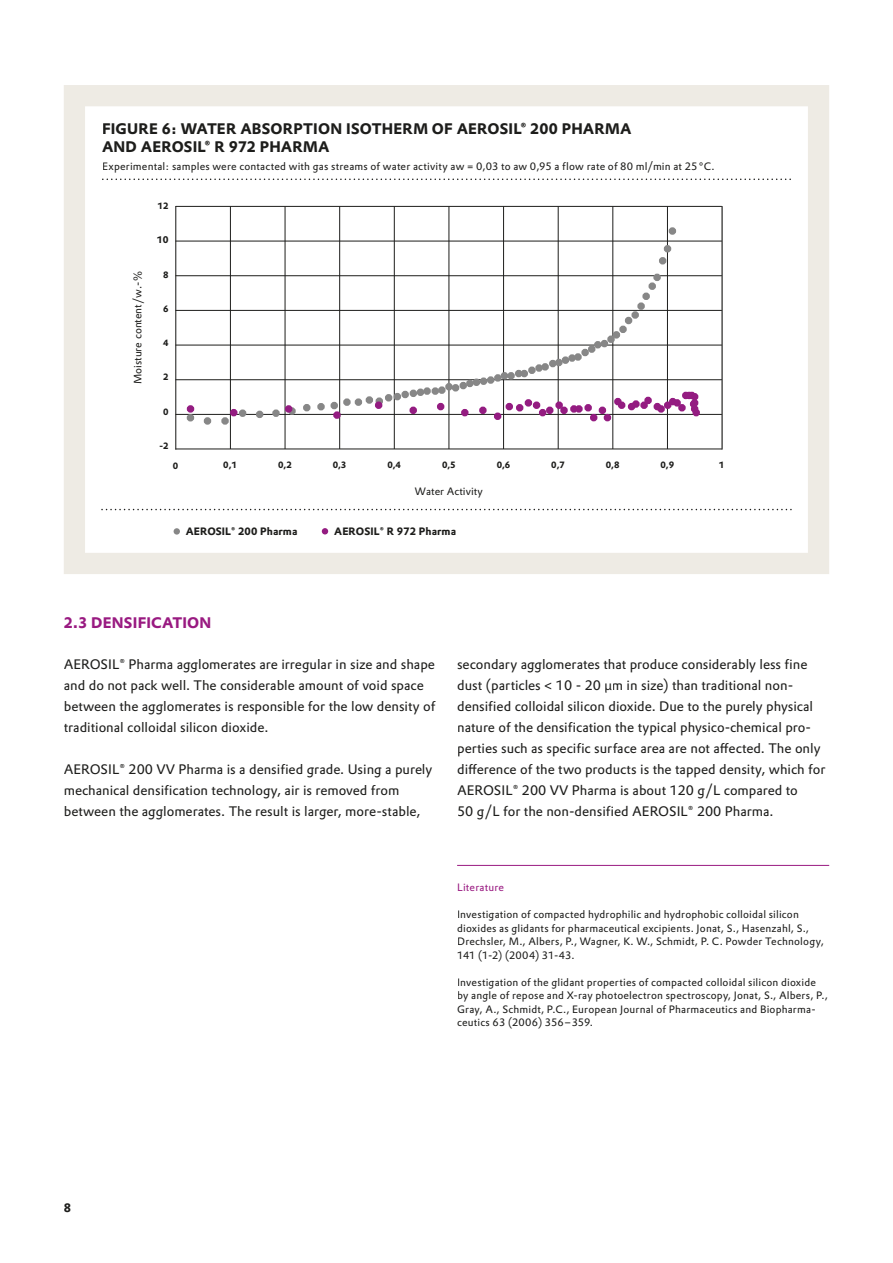
<style>
.page{position:relative;width:893px;height:1263px;background:#fff}
.page>*{position:absolute;margin:0;border:0;box-sizing:border-box;transform-origin:0 0}
.t1{font:700 15px/18px "Evonik Prokyon";letter-spacing:.01em;color:#1d1d1b}
.t2{font:700 15px "Evonik Prokyon";letter-spacing:.015em;color:#991a81}
.t3{font:13.5px/21px "Evonik Prokyon";color:#1d1d1b}
.t4{font:700 12px "Evonik Prokyon";color:#1d1d1b}
.t5{font:10.5px/13.5px "Evonik Prokyon";letter-spacing:.02em;color:#1d1d1b}
.t6{font:700 10.5px "Evonik Prokyon";letter-spacing:.005em;color:#1d1d1b}
.t7{font:10.5px "Evonik Prokyon";letter-spacing:.02em;color:#991a81}
.t8{font:700 9.6px "Evonik Prokyon";color:#1d1d1b}
.t9{font:700 9px "Evonik Prokyon";color:#1d1d1b}
.s1{font-family:"Myriad Pro"}
</style>
<div class="page">
<svg style="left:64px;top:85px;width:765px;height:489px"></svg>
<hr style="left:457px;top:865px;width:372px;height:1px;background:#991a81">
<div style="left:110px;top:191px;width:644px;height:356px;background:#fff"></div>
<hr style="left:176px;top:414px;width:546px;height:1px;background:#1d1d1b">
<hr style="left:176px;top:379px;width:546px;height:1px;background:#1d1d1b">
<hr style="left:176px;top:310px;width:546px;height:1px;background:#1d1d1b">
<hr style="left:176px;top:241px;width:546px;height:1px;background:#1d1d1b">
<hr style="left:176px;top:275px;width:546px;height:1px;background:#1d1d1b">
<hr style="left:176px;top:345px;width:546px;height:1px;background:#1d1d1b">
<hr style="left:176px;top:206px;width:546px;height:1px;background:#1d1d1b">
<hr style="left:503px;top:206px;width:1px;height:243px;background:#1d1d1b">
<hr style="left:667px;top:206px;width:1px;height:243px;background:#1d1d1b">
<hr style="left:721px;top:206px;width:2px;height:244px;background:#1d1d1b">
<hr style="left:339px;top:206px;width:1px;height:243px;background:#1d1d1b">
<hr style="left:285px;top:206px;width:1px;height:243px;background:#1d1d1b">
<hr style="left:230px;top:206px;width:1px;height:243px;background:#1d1d1b">
<hr style="left:394px;top:206px;width:1px;height:243px;background:#1d1d1b">
<hr style="left:558px;top:206px;width:1px;height:243px;background:#1d1d1b">
<hr style="left:448px;top:206px;width:1px;height:243px;background:#1d1d1b">
<hr style="left:612px;top:206px;width:1px;height:243px;background:#1d1d1b">
<hr style="left:175px;top:206px;width:1px;height:244px;background:#1d1d1b">
<hr style="left:176px;top:448px;width:546px;height:1px;background:#1d1d1b">
<div style="left:187px;top:414px;width:7px;height:7px;border:4px solid #878787;border-radius:50%"></div>
<div style="left:204px;top:417px;width:7px;height:8px;border:4px solid #878787;border-radius:50%"></div>
<div style="left:221px;top:417px;width:8px;height:8px;border:4px solid #878787;border-radius:50%"></div>
<div style="left:239px;top:409px;width:7px;height:8px;border:4px solid #878787;border-radius:50%"></div>
<div style="left:256px;top:411px;width:7px;height:7px;border:4px solid #878787;border-radius:50%"></div>
<div style="left:272px;top:409px;width:8px;height:8px;border:4px solid #878787;border-radius:50%"></div>
<div style="left:288px;top:407px;width:8px;height:8px;border:4px solid #878787;border-radius:50%"></div>
<div style="left:303px;top:404px;width:7px;height:7px;border:4px solid #878787;border-radius:50%"></div>
<div style="left:317px;top:403px;width:8px;height:7px;border:4px solid #878787;border-radius:50%"></div>
<div style="left:330px;top:402px;width:8px;height:7px;border:4px solid #878787;border-radius:50%"></div>
<div style="left:343px;top:398px;width:8px;height:8px;border:4px solid #878787;border-radius:50%"></div>
<div style="left:355px;top:398px;width:7px;height:8px;border:4px solid #878787;border-radius:50%"></div>
<div style="left:366px;top:396px;width:7px;height:8px;border:4px solid #878787;border-radius:50%"></div>
<div style="left:376px;top:397px;width:7px;height:8px;border:4px solid #878787;border-radius:50%"></div>
<div style="left:385px;top:394px;width:7px;height:7px;border:4px solid #878787;border-radius:50%"></div>
<div style="left:394px;top:393px;width:7px;height:7px;border:4px solid #878787;border-radius:50%"></div>
<div style="left:619px;top:326px;width:8px;height:7px;border:4px solid #878787;border-radius:50%"></div>
<div style="left:625px;top:317px;width:7px;height:7px;border:4px solid #878787;border-radius:50%"></div>
<svg style="left:627px;top:309px;width:16px;height:13px"></svg>
<div style="left:637px;top:302px;width:8px;height:8px;border:4px solid #878787;border-radius:50%"></div>
<div style="left:642px;top:293px;width:8px;height:7px;border:4px solid #878787;border-radius:50%"></div>
<div style="left:648px;top:282px;width:8px;height:8px;border:4px solid #878787;border-radius:50%"></div>
<div style="left:653px;top:274px;width:8px;height:7px;border:4px solid #878787;border-radius:50%"></div>
<div style="left:659px;top:257px;width:7px;height:7px;border:4px solid #878787;border-radius:50%"></div>
<div style="left:664px;top:245px;width:7px;height:7px;border:4px solid #878787;border-radius:50%"></div>
<div style="left:669px;top:227px;width:7px;height:8px;border:4px solid #878787;border-radius:50%"></div>
<div style="left:187px;top:405px;width:7px;height:8px;border:4px solid #941c81;border-radius:50%"></div>
<svg style="left:224px;top:411px;width:11px;height:11px"></svg>
<div style="left:230px;top:409px;width:7px;height:7px;border:4px solid #941c81;border-radius:50%"></div>
<div style="left:285px;top:405px;width:7px;height:8px;border:4px solid #941c81;border-radius:50%"></div>
<div style="left:333px;top:411px;width:8px;height:8px;border:4px solid #941c81;border-radius:50%"></div>
<div style="left:375px;top:401px;width:7px;height:8px;border:4px solid #941c81;border-radius:50%"></div>
<div style="left:494px;top:412px;width:7px;height:8px;border:4px solid #941c81;border-radius:50%"></div>
<div style="left:590px;top:414px;width:7px;height:7px;border:4px solid #941c81;border-radius:50%"></div>
<div style="left:604px;top:414px;width:7px;height:7px;border:4px solid #941c81;border-radius:50%"></div>
<svg style="left:396px;top:328px;width:228px;height:91px"></svg>
<div style="left:618px;top:401px;width:7px;height:8px;border:4px solid #941c81;border-radius:50%"></div>
<div style="left:628px;top:403px;width:7px;height:7px;border:4px solid #941c81;border-radius:50%"></div>
<svg style="left:630px;top:403px;width:4px;height:5px"></svg>
<div style="left:632px;top:400px;width:8px;height:8px;border:4px solid #941c81;border-radius:50%"></div>
<div style="left:640px;top:401px;width:8px;height:8px;border:4px solid #941c81;border-radius:50%"></div>
<svg style="left:643px;top:401px;width:6px;height:6px"></svg>
<div style="left:644px;top:397px;width:8px;height:7px;border:4px solid #941c81;border-radius:50%"></div>
<div style="left:654px;top:403px;width:7px;height:7px;border:4px solid #941c81;border-radius:50%"></div>
<div style="left:682px;top:392px;width:7px;height:7px;border:4px solid #941c81;border-radius:50%"></div>
<div style="left:685px;top:392px;width:8px;height:7px;border:4px solid #941c81;border-radius:50%"></div>
<div style="left:688px;top:392px;width:8px;height:7px;border:4px solid #941c81;border-radius:50%"></div>
<div style="left:691px;top:393px;width:7px;height:7px;border:4px solid #941c81;border-radius:50%"></div>
<svg style="left:656px;top:394px;width:42px;height:20px"></svg>
<div style="left:692px;top:409px;width:8px;height:7px;border:4px solid #941c81;border-radius:50%"></div>
<div style="left:174px;top:528px;width:6px;height:7px;background:#878787;border-radius:50%"></div>
<svg style="left:322px;top:528px;width:6px;height:6px"></svg>
<svg style="left:101px;top:509px;width:691px;height:1px"></svg>
<p class="t1" style="left:102px;top:118px;width:531px">FIGURE 6: WATER ABSORPTION ISOTHERM OF AEROSIL® 200 PHARMA<br>AND AEROSIL® R 972 PHARMA</p>
<p class="t5" style="left:102px;top:159px;width:614px">Experimental: samples were contacted with gas streams of water activity aw = 0,03 to aw 0,95 a flow rate of 80 ml/min at 25 °C.</p>
<p class="t9" style="left:158px;top:199px;width:12px">12</p>
<p class="t5" style="left:130px;top:384px;width:114px;rotate:-90deg">Moisture content/w.-%</p>
<p class="t8" style="left:157px;top:232px;width:13px">10</p>
<p class="t9" style="left:163px;top:267px;width:7px">8</p>
<p class="t9" style="left:163px;top:301px;width:7px">6</p>
<p class="t9" style="left:163px;top:336px;width:7px">4</p>
<p class="t9" style="left:163px;top:370px;width:7px">2</p>
<p class="t9" style="left:163px;top:404px;width:7px">0</p>
<p class="t9" style="left:160px;top:438px;width:11px">-2</p>
<p class="t9" style="left:173px;top:458px;width:7px">0</p>
<p class="t9" style="left:223px;top:458px;width:16px">0,1</p>
<p class="t9" style="left:278px;top:458px;width:15px">0,2</p>
<p class="t9" style="left:333px;top:458px;width:15px">0,3</p>
<p class="t9" style="left:387px;top:458px;width:15px">0,4</p>
<p class="t9" style="left:442px;top:458px;width:15px">0,5</p>
<p class="t9" style="left:497px;top:458px;width:15px">0,6</p>
<p class="t9" style="left:551px;top:458px;width:15px">0,7</p>
<p class="t9" style="left:606px;top:458px;width:15px">0,8</p>
<p class="t9" style="left:660px;top:458px;width:15px">0,9</p>
<p class="t9" style="left:719px;top:458px;width:7px">1</p>
<p class="t5" style="left:415px;top:484px;width:69px">Water Activity</p>
<p class="t6" style="left:186px;top:523px;width:113px">AEROSIL® 200 Pharma</p>
<p class="t6" style="left:334px;top:523px;width:123px">AEROSIL® R 972 Pharma</p>
<p class="t2" style="left:64px;top:610px;width:149px">2.3 DENSIFICATION</p>
<p class="t3" style="left:64px;top:653px;width:373px">AEROSIL® Pharma agglomerates are irregular in size and shape and do not pack well. The considerable amount of void space between the agglomerates is responsible for the low density of traditional colloidal silicon dioxide.</p>
<p class="t3" style="left:64px;top:758px;width:370px">AEROSIL® 200 VV Pharma is a densified grade. Using a purely mechanical densification technology, air is removed from between the agglomerates. The result is larger, more-stable,</p>
<p class="t3" style="left:457px;top:653px;width:370px">secondary agglomerates that produce considerably less fine dust (particles &lt; 10 - 20 <span class="s1">μ</span>m in size) than traditional non&shy;densified colloidal silicon dioxide. Due to the purely physical nature of the densification the typical physico-chemical pro&shy;perties such as specific surface area are not affected. The only difference of the two products is the tapped density, which for AEROSIL® 200 VV Pharma is about 120 g/L compared to<br>50 g/L for the non-densified AEROSIL® 200 Pharma.</p>
<p class="t7" style="left:457px;top:879px;width:49px">Literature</p>
<p class="t5" style="left:457px;top:907px;width:368px">Investigation of compacted hydrophilic and hydrophobic colloidal silicon dioxides as glidants for pharmaceutical excipients. Jonat, S., Hasenzahl, S., Drechsler, M., Albers, P., Wagner, K. W., Schmidt, P. C. Powder Technology, 141 (1-2) (2004) 31-43.</p>
<p class="t5" style="left:457px;top:975px;width:372px">Investigation of the glidant properties of compacted colloidal silicon dioxide by angle of repose and X-ray photoelectron spectroscopy, Jonat, S., Albers, P., Gray, A., Schmidt, P.C., European Journal of Pharmaceutics and Biopharma&shy;ceutics 63 (2006) 356 – 359.</p>
<p class="t4" style="left:64px;top:1198px;width:9px">8</p>
</div>
